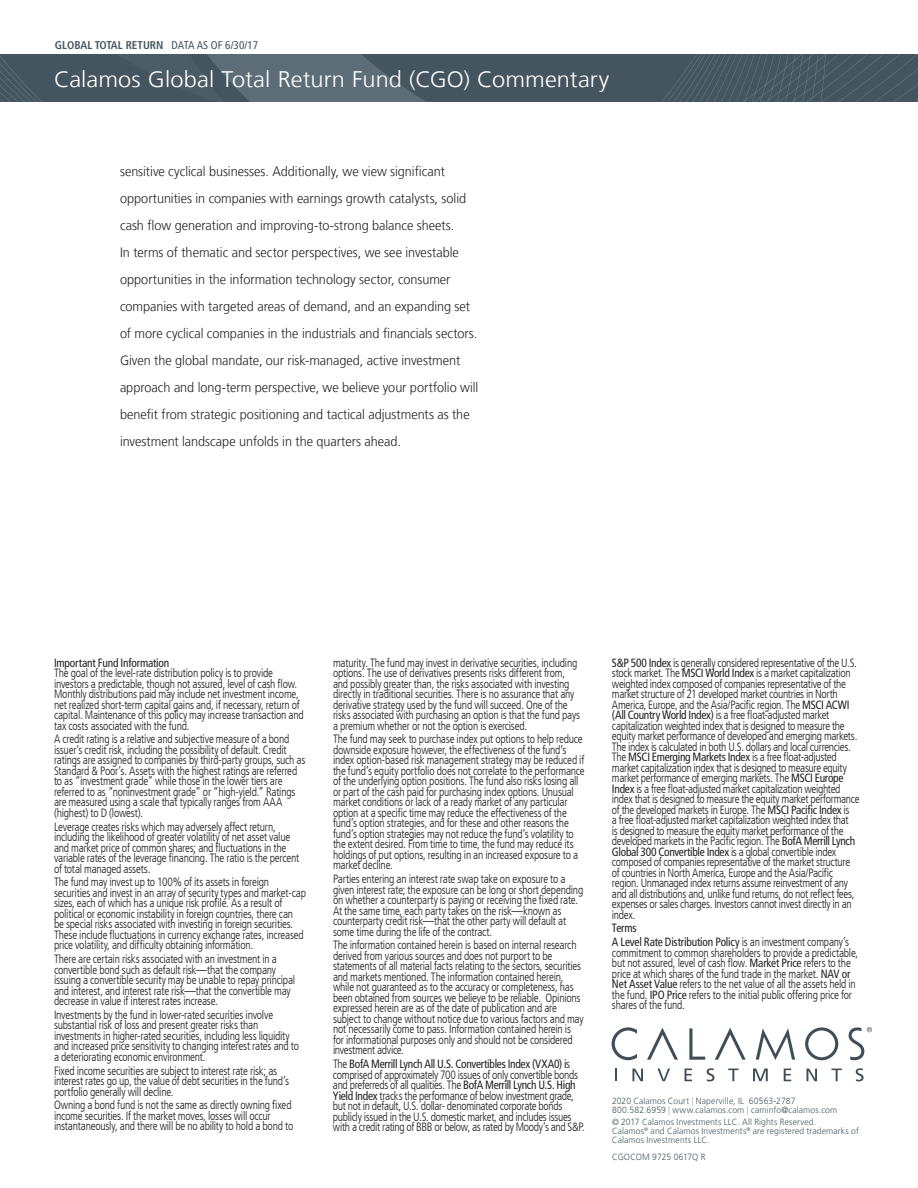
<style>
.page{position:relative;width:918px;height:1188px;background:#fff}
.page>*{position:absolute;margin:0;border:0;box-sizing:border-box;transform-origin:0 0}
.t1{font:300 22.5px "Frutiger LT";color:#fff;scale:1.05 1}
.t2{font:300 13.5px/27px "Frutiger LT";color:#231f20;scale:.94 1}
.t3{font:300 condensed 12px/10.5px "Frutiger LT";letter-spacing:-.02em;color:#231f20;scale:.95 1}
.t4{font:condensed 12px/13.8px "Frutiger LT";letter-spacing:-.015em;color:#231f20;scale:.95 1}
.t5{font:700 condensed 11.25px "Frutiger LT";color:#45555f}
.t6{font:300 9px/9px "Frutiger LT";letter-spacing:.015em;color:#45555f;scale:.95 1}
.s1{font-weight:400}
.s2{font-weight:300}
.s3{color:#959ca1}
</style>
<div class="page">
<svg style="left:0;top:54px;width:918px;height:47px;background:#4a5a64"></svg>
<svg style="left:689px;top:1028px;width:16px;height:32px"></svg>
<svg style="left:756px;top:1028px;width:39px;height:32px"></svg>
<svg style="left:805px;top:1027px;width:33px;height:33px"></svg>
<svg style="left:647px;top:1028px;width:31px;height:32px"></svg>
<svg style="left:715px;top:1028px;width:31px;height:32px"></svg>
<svg style="left:612px;top:1027px;width:25px;height:33px"></svg>
<svg style="left:849px;top:1027px;width:23px;height:34px"></svg>
<svg style="left:615px;top:1069px;width:2px;height:12px"></svg>
<svg style="left:632px;top:1069px;width:11px;height:12px"></svg>
<svg style="left:657px;top:1069px;width:13px;height:12px"></svg>
<svg style="left:685px;top:1069px;width:7px;height:12px"></svg>
<svg style="left:707px;top:1068px;width:7px;height:13px"></svg>
<svg style="left:728px;top:1069px;width:11px;height:12px"></svg>
<svg style="left:753px;top:1069px;width:15px;height:12px"></svg>
<svg style="left:784px;top:1069px;width:7px;height:12px"></svg>
<svg style="left:807px;top:1069px;width:10px;height:12px"></svg>
<svg style="left:831px;top:1069px;width:11px;height:12px"></svg>
<svg style="left:856px;top:1068px;width:8px;height:13px"></svg>
<p class="t5" style="left:55px;top:39px;width:205px">GLOBAL TOTAL RETURN <span class="s1">DATA AS OF 6/30/17</span></p>
<h1 class="t1" style="left:54px;top:66px;width:530px">Calamos Global Total Return Fund (CGO) Commentary</h1>
<p class="t2" style="left:120px;top:158px;width:383px">sensitive cyclical businesses. Additionally, we view significant opportunities in companies with earnings growth catalysts, solid cash flow generation and improving-to-strong balance sheets.<br>In terms of thematic and sector perspectives, we see investable opportunities in the information technology sector, consumer companies with targeted areas of demand, and an expanding set of more cyclical companies in the industrials and financials sectors.<br>Given the global mandate, our risk-managed, active investment approach and long-term perspective, we believe your portfolio will benefit from strategic positioning and tactical adjustments as the investment landscape unfolds in the quarters ahead.</p>
<p class="t4" style="left:54px;top:656px;width:123px">Important Fund Information</p>
<p class="t3" style="left:54px;top:668px;width:264px">The goal of the level-rate distribution policy is to provide investors a predictable, though not assured, level of cash flow.<br>Monthly distributions paid may include net investment income, net realized short-term capital gains and, if necessary, return of capital. Maintenance of this policy may increase transaction and tax costs associated with the fund.</p>
<p class="t3" style="left:54px;top:734px;width:266px">A credit rating is a relative and subjective measure of a bond issuer’s credit risk, including the possibility of default. Credit ratings are assigned to companies by third-party groups, such as Standard &amp; Poor’s. Assets with the highest ratings are referred to as “investment grade” while those in the lower tiers are referred to as “noninvestment grade” or “high-yield.” Ratings are measured using a scale that typically ranges from AAA (highest) to D (lowest).</p>
<p class="t3" style="left:54px;top:821px;width:260px">Leverage creates risks which may adversely affect return, including the likelihood of greater volatility of net asset value and market price of common shares; and fluctuations in the variable rates of the leverage financing. The ratio is the percent of total managed assets.</p>
<p class="t3" style="left:54px;top:877px;width:267px">The fund may invest up to 100% of its assets in foreign securities and invest in an array of security types and market-cap sizes, each of which has a unique risk profile. As a result of political or economic instability in foreign countries, there can be special risks associated with investing in foreign securities.<br>These include fluctuations in currency exchange rates, increased price volatility, and difficulty obtaining information.</p>
<p class="t3" style="left:54px;top:954px;width:255px">There are certain risks associated with an investment in a convertible bond such as default risk—that the company issuing a convertible security may be unable to repay principal and interest, and interest rate risk—that the convertible may decrease in value if interest rates increase.</p>
<p class="t3" style="left:54px;top:1010px;width:259px">Investments by the fund in lower-rated securities involve substantial risk of loss and present greater risks than investments in higher-rated securities, including less liquidity and increased price sensitivity to changing interest rates and to a deteriorating economic environment.</p>
<p class="t3" style="left:54px;top:1065px;width:249px">Fixed income securities are subject to interest rate risk; as interest rates go up, the value of debt securities in the fund’s portfolio generally will decline.</p>
<p class="t3" style="left:54px;top:1100px;width:253px">Owning a bond fund is not the same as directly owning fixed income securities. If the market moves, losses will occur instantaneously, and there will be no ability to hold a bond to</p>
<p class="t3" style="left:333px;top:657px;width:262px">maturity. The fund may invest in derivative securities, including options. The use of derivatives presents risks different from, and possibly greater than, the risks associated with investing directly in traditional securities. There is no assurance that any derivative strategy used by the fund will succeed. One of the risks associated with purchasing an option is that the fund pays a premium whether or not the option is exercised.</p>
<p class="t3" style="left:333px;top:734px;width:267px">The fund may seek to purchase index put options to help reduce downside exposure however, the effectiveness of the fund’s index option-based risk management strategy may be reduced if the fund’s equity portfolio does not correlate to the performance of the underlying option positions. The fund also risks losing all or part of the cash paid for purchasing index options. Unusual market conditions or lack of a ready market of any particular option at a specific time may reduce the effectiveness of the fund’s option strategies, and for these and other reasons the fund’s option strategies may not reduce the fund’s volatility to the extent desired. From time to time, the fund may reduce its holdings of put options, resulting in an increased exposure to a market decline.</p>
<p class="t3" style="left:333px;top:874px;width:265px">Parties entering an interest rate swap take on exposure to a given interest rate; the exposure can be long or short depending on whether a counterparty is paying or receiving the fixed rate.<br>At the same time, each party takes on the risk—known as counterparty credit risk—that the other party will default at some time during the life of the contract.</p>
<p class="t3" style="left:333px;top:940px;width:265px">The information contained herein is based on internal research derived from various sources and does not purport to be statements of all material facts relating to the sectors, securities and markets mentioned. The information contained herein, while not guaranteed as to the accuracy or completeness, has been obtained from sources we believe to be reliable. Opinions expressed herein are as of the date of publication and are subject to change without notice due to various factors and may not necessarily come to pass. Information contained herein is for informational purposes only and should not be considered investment advice.</p>
<p class="t3" style="left:333px;top:1059px;width:267px">The <span class="s1">BofA Merrill Lynch All U.S. Convertibles Index (VXA0) i</span>s comprised of approximately 700 issues of only convertible bonds and preferreds of all qualities. The <span class="s1">BofA Merrill Lynch U.S. High Yield Index</span> tracks the performance of below investment grade, but not in default, U.S. dollar- denominated corporate bonds publicly issued in the U.S. domestic market, and includes issues with a credit rating of BBB or below, as rated by Moody’s and S&amp;P.</p>
<p class="t3" style="left:612px;top:657px;width:262px"><span class="s1">S&amp;P 500 Index</span> is generally considered representative of the U.S. stock market. The <span class="s1">MSCI World Index</span> is a market capitalization weighted index composed of companies representative of the market structure of 21 developed market countries in North America, Europe, and the Asia/Pacific region. The <span class="s1">MSCI ACWI (All Country World Index)</span> is a free float-adjusted market capitalization weighted index that is designed to measure the equity market performance of developed and emerging markets.<br>The index is calculated in both U.S. dollars and local currencies.<br>The <span class="s1">MSCI Emerging Markets Index</span> is a free float-adjusted market capitalization index that is designed to measure equity market performance of emerging markets. The <span class="s1">MSCI Europe Index</span> is a free float-adjusted market capitalization weighted index that is designed to measure the equity market performance of the developed markets in Europe. The <span class="s1">MSCI Pacific Index</span> is<br>a free float-adjusted market capitalization weighted index that<br>is designed to measure the equity market performance of the developed markets in the Pacific region. The <span class="s1">BofA Merrill Lynch Global 300 Convertible Index</span> is a global convertible index composed of companies representative of the market structure of countries in North America, Europe and the Asia/Pacific region. Unmanaged index returns assume reinvestment of any and all distributions and, unlike fund returns, do not reflect fees, expenses or sales charges. Investors cannot invest directly in an index.</p>
<p class="t4" style="left:612px;top:921px;width:251px">Terms<br>A Level Rate Distribution Policy <span class="s2">is an investment company’s</span></p>
<p class="t3" style="left:612px;top:947px;width:261px">commitment to common shareholders to provide a predictable, but not assured, level of cash flow. <span class="s1">Market Price</span> refers to the price at which shares of the fund trade in the market. <span class="s1">NAV or Net Asset Value</span> refers to the net value of all the assets held in the fund. <span class="s1">IPO Price</span> refers to the initial public offering price for shares of the fund.</p>
<p class="t6" style="left:612px;top:1097px;width:239px">2020 Calamos Court <span class="s3">|</span> Naperville, IL 60563-2787<br>800.582.6959 <span class="s3">|</span> www.calamos.com <span class="s3">|</span> caminfo@calamos.com</p>
<p class="t6" style="left:612px;top:1118px;width:261px">© 2017 Calamos Investments LLC. All Rights Reserved.<br>Calamos<sup>®</sup> and Calamos Investments<sup>®</sup> are registered trademarks of<br>Calamos Investments LLC.</p>
<p class="t6" style="left:612px;top:1153px;width:100px">CGOCOM 9725 0617Q R</p>
</div>
